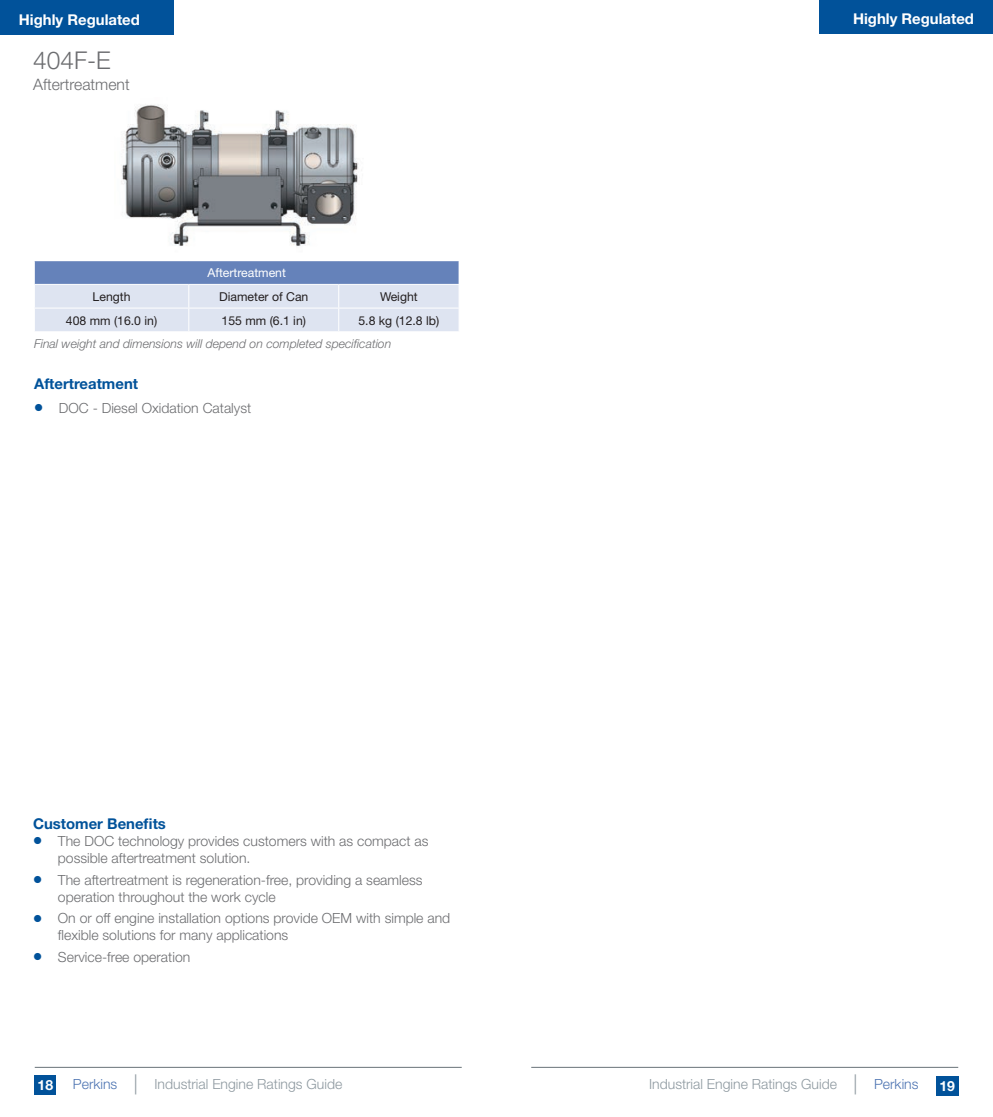
<style>
.page{position:relative;width:993px;height:1117px;background:#fff}
.page>*{position:absolute;margin:0;border:0;box-sizing:border-box;transform-origin:0 0}
.t1{font:300 24.5px "Helvetica Neue";color:#6c6d70}
.t2{font:300 15.75px "Helvetica Neue";color:#6c6d70}
.t3{font:700 14.88px "Helvetica Neue";color:#fff}
.t4{font:700 14.88px "Helvetica Neue";color:#01529a}
.t5{font:300 14px/16.8px "Helvetica Neue";color:#6c6d70}
.t6{font:300 14px "Helvetica Neue";color:#8e99a0}
.t7{font:700 14px "Helvetica Neue";color:#fff}
.t8{font:12.25px "Helvetica Neue";color:#231f20}
.t9{font:italic 300 12.25px "Helvetica Neue";color:#6c6d70}
.t10{font:12.25px "Helvetica Neue";color:#fff}
.s1{color:#01529a}
.s2{color:#4d74b2}
.s3{font-weight:100;font-size:26.95px}
</style>
<div class="page">
<hr style="left:531px;top:1066px;width:426px;height:1px;background:#687379">
<div style="left:935px;top:1075px;width:22px;height:20px;background:#01529a"></div>
<hr style="left:35px;top:1066px;width:426px;height:1px;background:#687379">
<div style="left:35px;top:1074px;width:21px;height:20px;background:#01529a"></div>
<img style="left:121px;top:105px;width:237px;height:141px">
<div style="left:819px;top:0;width:173px;height:34px;background:#01529a"></div>
<div style="left:0;top:0;width:174px;height:35px;background:#01529a"></div>
<svg style="left:34px;top:261px;width:425px;height:70px;background:#b7c4df"></svg>
<hr style="left:34px;top:284px;width:155px;height:1px;background:#fff">
<hr style="left:189px;top:284px;width:149px;height:1px;background:#fff">
<hr style="left:338px;top:284px;width:121px;height:1px;background:#fff">
<p class="t3" style="left:19px;top:10px;width:122px">Highly Regulated</p>
<p class="t3" style="left:852px;top:9px;width:122px">Highly Regulated</p>
<h1 class="t1" style="left:33px;top:45px;width:79px">404F-E</h1>
<p class="t2" style="left:33px;top:75px;width:98px">Aftertreatment</p>
<p class="t10" style="left:207px;top:266px;width:80px">Aftertreatment</p>
<p class="t8" style="left:93px;top:289px;width:39px">Length</p>
<p class="t8" style="left:219px;top:289px;width:91px">Diameter of Can</p>
<p class="t8" style="left:380px;top:289px;width:39px">Weight</p>
<p class="t8" style="left:66px;top:313px;width:93px">408 mm (16.0 in)</p>
<p class="t8" style="left:221px;top:313px;width:86px">155 mm (6.1 in)</p>
<p class="t8" style="left:358px;top:313px;width:82px">5.8 kg (12.8 lb)</p>
<p class="t9" style="left:34px;top:336px;width:358px">Final weight and dimensions will depend on completed specification</p>
<p class="t4" style="left:34px;top:374px;width:105px">Aftertreatment</p>
<p class="t5" style="left:34px;top:399px;width:218px"><span class="s1">●</span> DOC - Diesel Oxidation Catalyst</p>
<p class="t4" style="left:33px;top:814px;width:134px">Customer Benefits</p>
<p class="t5" style="left:58px;top:832px;width:372px;text-indent:-25px"><span class="s1">●</span> The DOC technology provides customers with as compact as possible aftertreatment solution.</p>
<p class="t5" style="left:58px;top:871px;width:366px;text-indent:-25px"><span class="s1">●</span> The aftertreatment is regeneration-free, providing a seamless operation throughout the work cycle</p>
<p class="t5" style="left:58px;top:909px;width:394px;text-indent:-25px"><span class="s1">●</span> On or off engine installation options provide OEM with simple and flexible solutions for many applications</p>
<p class="t5" style="left:33px;top:948px;width:159px"><span class="s1">●</span> Service-free operation</p>
<p class="t7" style="left:38px;top:1076px;width:17px">18</p>
<p class="t6" style="left:73px;top:1075px;width:271px"><span class="s2">Perkins</span> <span class="s3">|</span> Industrial Engine Ratings Guide</p>
<p class="t6" style="left:649px;top:1075px;width:271px">Industrial Engine Ratings Guide <span class="s3">|</span> <span class="s2">Perkins</span></p>
<p class="t7" style="left:939px;top:1076px;width:17px">19</p>
</div>
